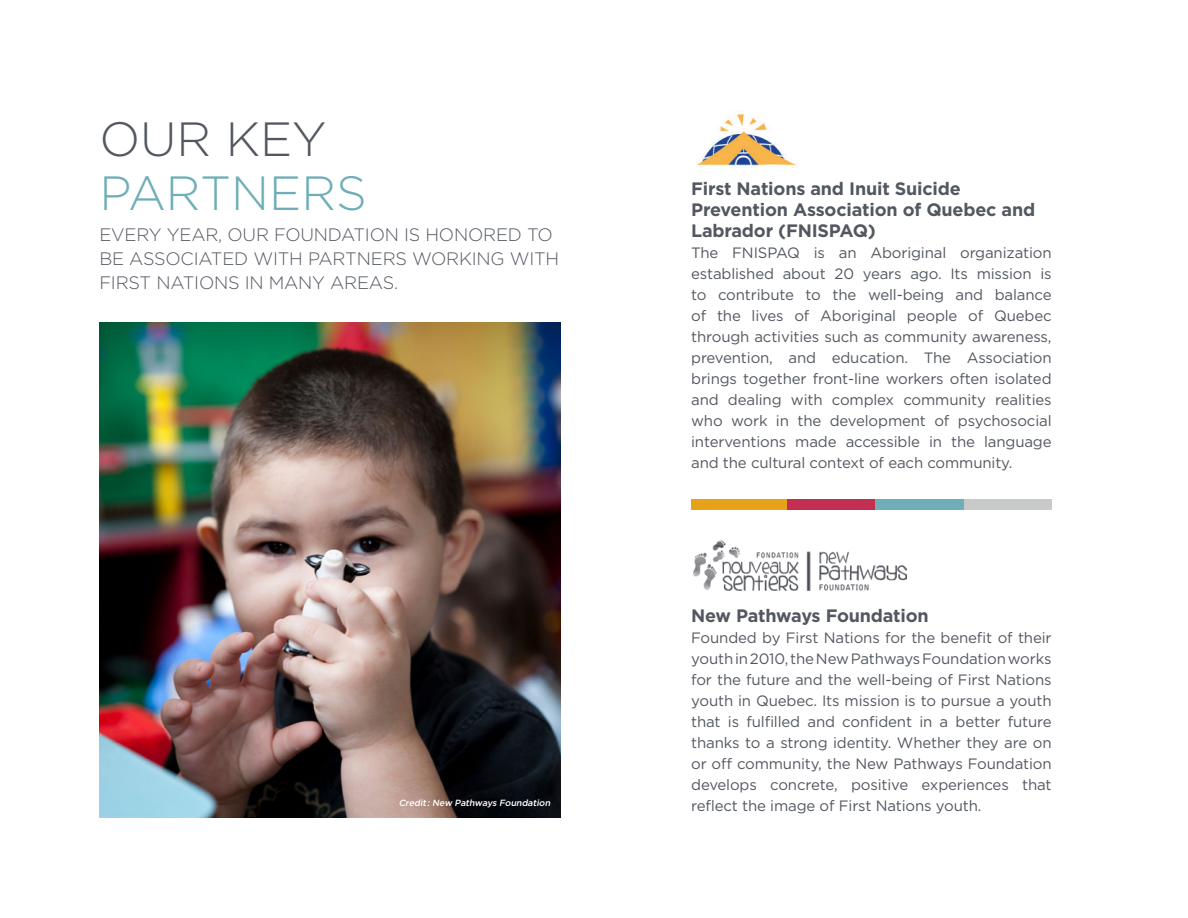
<style>
.page{position:relative;width:1188px;height:918px;background:#fff}
.page>*{position:absolute;margin:0;border:0;box-sizing:border-box;transform-origin:0 0}
.Titre_int{font:300 48px/54px "Gotham";color:#6faeb8}
.Tx_courant_2{font:700 18px/21px "Gotham";letter-spacing:-.01em;color:#535860}
.Sous-Titre{font:300 18px/24px "Gotham";letter-spacing:-.01em;color:#535860}
.Tx_courant_2-2{font:15px/21px "Gotham";letter-spacing:-.01em;color:#535860;text-align:justify}
.Tx_courant_2-3{font:italic 500 9px "Gotham";color:#fff}
.s1{color:#535860}
</style>
<div class="page">
<div style="left:963px;top:499px;width:89px;height:11px;background:#c8c9c9"></div>
<div style="left:787px;top:499px;width:88px;height:11px;background:#c22f50"></div>
<div style="left:691px;top:499px;width:96px;height:11px;background:#e6a218"></div>
<div style="left:875px;top:499px;width:88px;height:11px;background:#6faeb8"></div>
<img style="left:99px;top:323px;width:461px;height:495px">
<img style="left:697px;top:113px;width:99px;height:55px">
<img style="left:693px;top:541px;width:214px;height:50px">
<p class="Titre_int" style="left:99px;top:110px;width:269px"><span class="s1">OUR KEY<br></span>PARTNERS</p>
<p class="Sous-Titre" style="left:99px;top:222px;width:461px">EVERY YEAR, OUR FOUNDATION IS HONORED TO<br>BE ASSOCIATED WITH PARTNERS WORKING WITH<br>FIRST NATIONS IN MANY AREAS.</p>
<p class="Tx_courant_2-3" style="left:399px;top:797px;width:155px">Credit:New Pathways Foundation</p>
<p class="Tx_courant_2" style="left:691px;top:178px;width:346px">First Nations and Inuit Suicide<br>Prevention Association of Quebec and<br>Labrador (FNISPAQ)</p>
<p class="Tx_courant_2-2" style="left:691px;top:242px;width:362px">The FNISPAQ is an Aboriginal organization established about 20 years ago. Its mission is to contribute to the well-being and balance of the lives of Aboriginal people of Quebec through activities such as community awareness, prevention, and education. The Association brings together front-line workers often isolated and dealing with complex community realities who work in the development of psychosocial interventions made accessible in the language and the cultural context of each community.</p>
<p class="Tx_courant_2" style="left:691px;top:605px;width:239px">New Pathways Foundation</p>
<p class="Tx_courant_2-2" style="left:691px;top:627px;width:362px">Founded by First Nations for the benefit of their youth in 2010, the New Pathways Foundation works for the future and the well-being of First Nations youth in Quebec. Its mission is to pursue a youth that is fulfilled and confident in a better future thanks to a strong identity. Whether they are on or off community, the New Pathways Foundation develops concrete, positive experiences that reflect the image of First Nations youth.</p>
</div>
